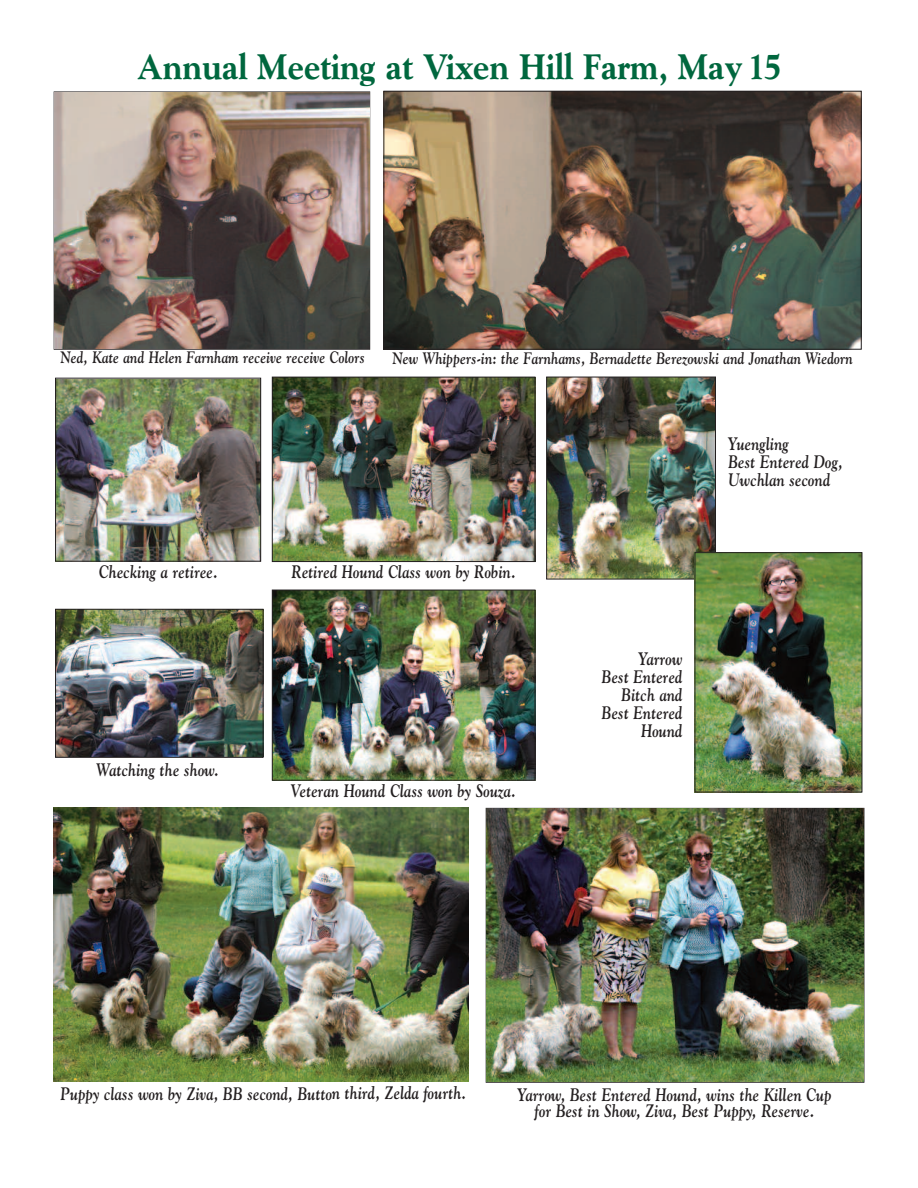
<style>
.page{position:relative;width:918px;height:1188px;background:#fff}
.page>*{position:absolute;margin:0;border:0;box-sizing:border-box;transform-origin:0 0}
.t1{font:800 36px "Goudy";color:#00673e;scale:.9 1}
.t2{font:italic 700 18px/18px "Goudy";letter-spacing:.01em;color:#231f20;scale:.8 1}
.t3{font:italic 700 16.5px "Goudy";letter-spacing:.01em;color:#231f20;scale:.8 1}
</style>
<div class="page">
<img style="left:487px;top:809px;width:377px;height:273px">
<img style="left:55px;top:92px;width:314px;height:257px">
<img style="left:385px;top:93px;width:475px;height:255px">
<div style="left:383px;top:91px;width:479px;height:259px;border:1px solid #231f20"></div>
<img style="left:57px;top:380px;width:202px;height:180px">
<div style="left:55px;top:378px;width:206px;height:184px;border:1px solid #231f20"></div>
<img style="left:57px;top:611px;width:204px;height:145px">
<div style="left:55px;top:609px;width:208px;height:149px;border:1px solid #231f20"></div>
<img style="left:54px;top:808px;width:414px;height:274px">
<img style="left:548px;top:379px;width:166px;height:198px">
<div style="left:546px;top:377px;width:170px;height:202px;border:1px solid #231f20"></div>
<img style="left:697px;top:554px;width:163px;height:236px">
<div style="left:695px;top:552px;width:167px;height:240px;border:1px solid #231f20"></div>
<img style="left:274px;top:379px;width:259px;height:181px">
<div style="left:272px;top:377px;width:263px;height:185px;border:1px solid #231f20"></div>
<img style="left:274px;top:592px;width:259px;height:187px">
<div style="left:272px;top:590px;width:263px;height:191px;border:1px solid #231f20"></div>
<h1 class="t1" style="left:138px;top:52px;width:718px">Annual Meeting at Vixen Hill Farm, May 15</h1>
<p class="t3" style="left:60px;top:348px;width:382px">Ned, Kate and Helen Farnham receive receive Colors</p>
<p class="t3" style="left:392px;top:348px;width:577px">New Whippers-in: the Farnhams, Bernadette Berezowski and Jonathan Wiedorn</p>
<p class="t2" style="left:99px;top:562px;width:150px">Checking a retiree.</p>
<p class="t2" style="left:96px;top:760px;width:155px">Watching the show.</p>
<p class="t2" style="left:291px;top:563px;width:282px">Retired Hound Class won by Robin.</p>
<p class="t2" style="left:291px;top:782px;width:283px">Veteran Hound Class won by Souza.</p>
<p class="t2" style="left:729px;top:434px;width:145px">Yuengling<br>Best Entered Dog,<br>Uwchlan second</p>
<p class="t2" style="left:602px;top:649px;width:102px;text-align:right">Yarrow<br>Best Entered<br>Bitch and<br>Best Entered<br>Hound</p>
<p class="t2" style="left:60px;top:1084px;width:509px">Puppy class won by Ziva, BB second, Button third, Zelda fourth.</p>
<p class="t2" style="left:518px;top:1086px;width:394px;line-height:16.5px;text-align:center">Yarrow, Best Entered Hound, wins the Killen Cup for Best in Show, Ziva, Best Puppy, Reserve.</p>
</div>
